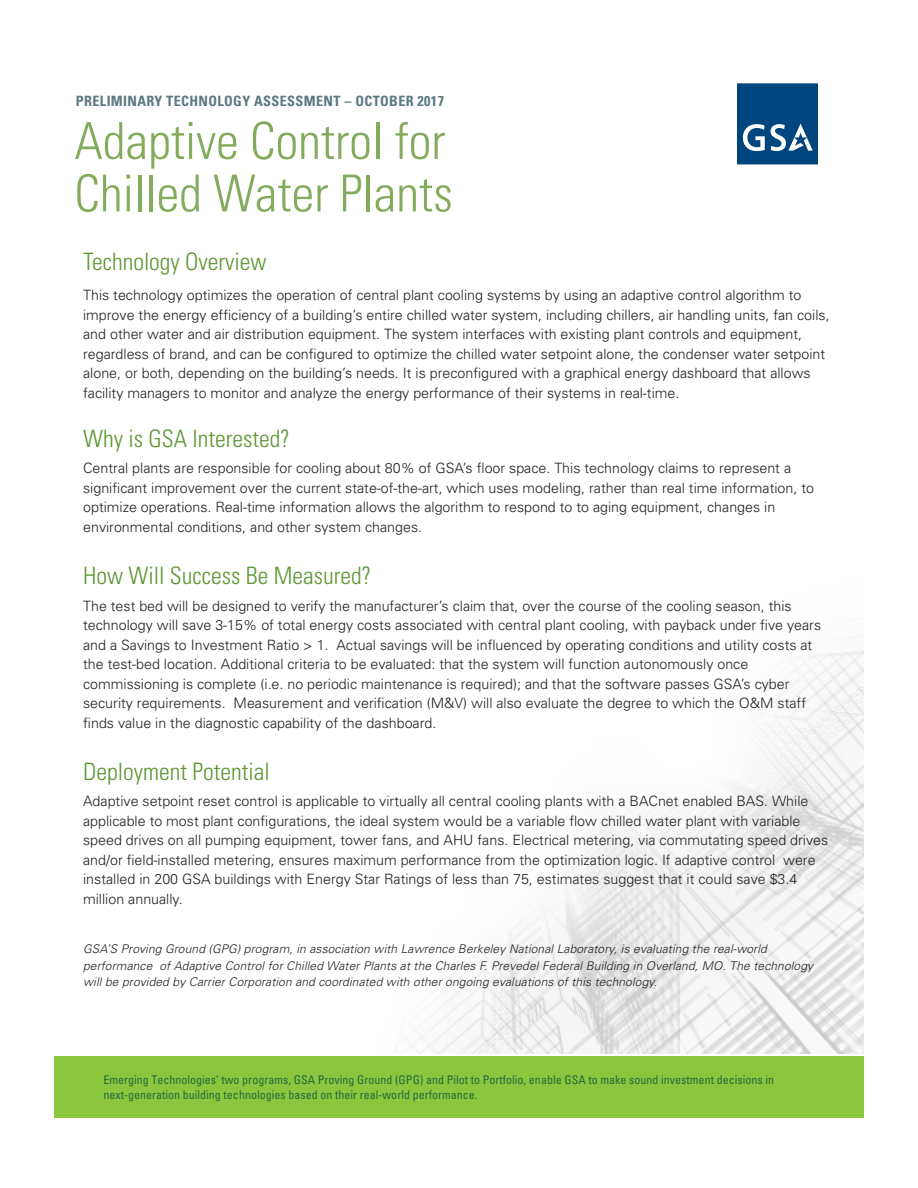
<style>
.page{position:relative;width:918px;height:1188px;background:#fff}
.page>*{position:absolute;margin:0;border:0;box-sizing:border-box;transform-origin:0 0}
.Page_Title{font:300 condensed 51px/52.5px "Univers";color:#82ac5c}
.body_cond{font:300 condensed 24px "Univers";color:#5c9731}
.green_head{font:300 condensed 24px "Univers";color:#5c9731}
.body_cond-2{font:300 14.25px/19.5px "Univers";color:#231f20}
.topmost_all_cap{font:700 condensed 14.25px "Univers";letter-spacing:.025em;color:#5c7a80}
.m_v{font:italic 300 12px/16.5px "Univers";letter-spacing:.01em;color:#231f20}
.t1{font:condensed 12px/14.4px "Univers";color:#266b38}
</style>
<div class="page">
<img style="left:411px;top:651px;width:453px;height:402px">
<div style="left:54px;top:1056px;width:810px;height:61px;background:#8bc63e"></div>
<svg style="left:737px;top:83px;width:81px;height:81px;background:#1c5a8c"></svg>
<p class="topmost_all_cap" style="left:76px;top:92px;width:370px">PRELIMINARY TECHNOLOGY ASSESSMENT – OCTOBER 2017</p>
<p class="Page_Title" style="left:74px;top:114px;width:380px">Adaptive Control for<br>Chilled Water Plants</p>
<p class="green_head" style="left:83px;top:247px;width:185px">Technology Overview</p>
<p class="body_cond-2" style="left:83px;top:285px;width:748px">This technology optimizes the operation of central plant cooling systems by using an adaptive control algorithm to improve the energy efficiency of a building’s entire chilled water system, including chillers, air handling units, fan coils, and other water and air distribution equipment. The system interfaces with existing plant controls and equipment, regardless of brand, and can be configured to optimize the chilled water setpoint alone, the condenser water setpoint alone, or both, depending on the building’s needs. It is preconfigured with a graphical energy dashboard that allows facility managers to monitor and analyze the energy performance of their systems in real-time.</p>
<p class="body_cond" style="left:83px;top:424px;width:208px">Why is GSA Interested?</p>
<p class="body_cond-2" style="left:83px;top:458px;width:732px">Central plants are responsible for cooling about 80% of GSA’s floor space. This technology claims to represent a significant improvement over the current state-of-the-art, which uses modeling, rather than real time information, to optimize operations. Real-time information allows the algorithm to respond to to aging equipment, changes in environmental conditions, and other system changes.</p>
<p class="body_cond" style="left:83px;top:562px;width:289px">How Will Success Be Measured?</p>
<p class="body_cond-2" style="left:83px;top:595px;width:740px">The test bed will be designed to verify the manufacturer’s claim that, over the course of the cooling season, this technology will save 3-15% of total energy costs associated with central plant cooling, with payback under five years and a Savings to Investment Ratio &gt; 1. Actual savings will be influenced by operating conditions and utility costs at the test-bed location. Additional criteria to be evaluated: that the system will function autonomously once commissioning is complete (i.e. no periodic maintenance is required); and that the software passes GSA’s cyber security requirements. Measurement and verification (M&amp;V) will also evaluate the degree to which the O&amp;M staff finds value in the diagnostic capability of the dashboard.</p>
<p class="body_cond" style="left:83px;top:757px;width:188px">Deployment Potential</p>
<p class="body_cond-2" style="left:83px;top:791px;width:747px">Adaptive setpoint reset control is applicable to virtually all central cooling plants with a BACnet enabled BAS. While applicable to most plant configurations, the ideal system would be a variable flow chilled water plant with variable speed drives on all pumping equipment, tower fans, and AHU fans. Electrical metering, via commutating speed drives and/or field-installed metering, ensures maximum performance from the optimization logic. If adaptive control were installed in 200 GSA buildings with Energy Star Ratings of less than 75, estimates suggest that it could save $3.4 million annually.</p>
<p class="m_v" style="left:83px;top:941px;width:732px">GSA’S Proving Ground (GPG) program, in association with Lawrence Berkeley National Laboratory, is evaluating the real-world performance of Adaptive Control for Chilled Water Plants at the Charles F. Prevedel Federal Building in Overland, MO. The technology will be provided by Carrier Corporation and coordinated with other ongoing evaluations of this technology.</p>
<p class="t1" style="left:103px;top:1073px;width:672px">Emerging Technologies’ two programs, GSA Proving Ground (GPG) and Pilot to Portfolio, enable GSA to make sound investment decisions in next-generation building technologies based on their real-world performance.</p>
</div>
